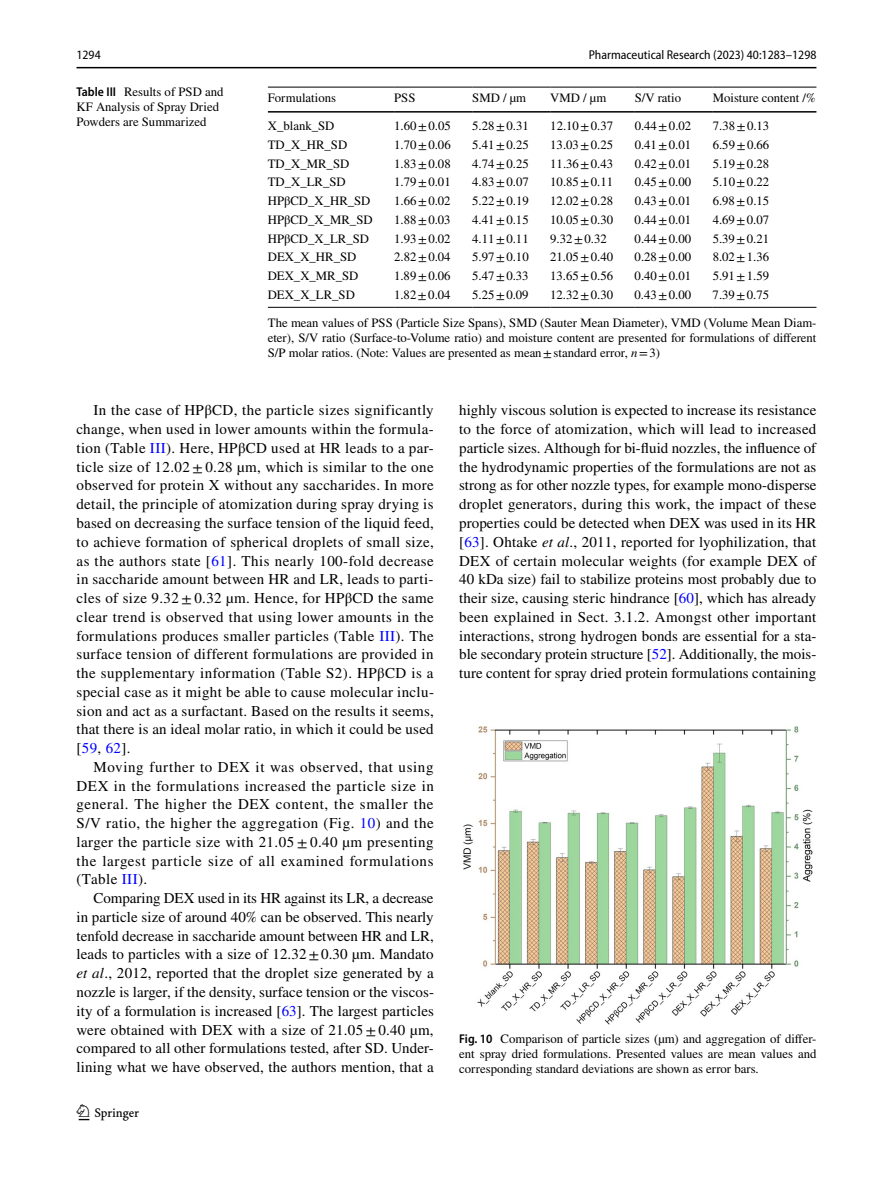
<style>
.page{position:relative;width:893px;height:1187px;background:#fff}
.page>*{position:absolute;margin:0;border:0;box-sizing:border-box;transform-origin:0 0}
.t1{font:22.5px "Springnew Regular 2";color:#000}
.t2{font:15px/18.8px "STIX";letter-spacing:.015em;color:#000;text-align:justify}
.t3{font:12.75px/15px "STIX";color:#000;text-align:justify}
.t4{font:semi-condensed 12.75px "Myriad Pro";color:#000}
.s1{font-family:"Myriad Pro";font-weight:600;font-stretch:semi-condensed}
.s2{font-style:italic}
.s3{color:#00f}
</style>
<div class="page">
<hr style="left:77px;top:67px;width:739px;height:1px;background:#000">
<hr style="left:268px;top:87px;width:126px;height:1px;background:#000">
<hr style="left:268px;top:111px;width:126px;height:2px;background:#000">
<hr style="left:394px;top:87px;width:78px;height:1px;background:#000">
<hr style="left:394px;top:111px;width:78px;height:2px;background:#000">
<hr style="left:472px;top:87px;width:78px;height:1px;background:#000">
<hr style="left:472px;top:111px;width:78px;height:2px;background:#000">
<hr style="left:550px;top:87px;width:85px;height:1px;background:#000">
<hr style="left:550px;top:111px;width:85px;height:2px;background:#000">
<hr style="left:635px;top:87px;width:78px;height:1px;background:#000">
<hr style="left:635px;top:111px;width:78px;height:2px;background:#000">
<hr style="left:713px;top:87px;width:103px;height:1px;background:#000">
<hr style="left:713px;top:111px;width:103px;height:2px;background:#000">
<hr style="left:268px;top:307px;width:126px;height:1px;background:#000">
<hr style="left:394px;top:307px;width:78px;height:1px;background:#000">
<hr style="left:472px;top:307px;width:78px;height:1px;background:#000">
<hr style="left:550px;top:307px;width:85px;height:1px;background:#000">
<hr style="left:635px;top:307px;width:78px;height:1px;background:#000">
<hr style="left:713px;top:307px;width:103px;height:1px;background:#000">
<img style="left:463px;top:726px;width:349px;height:298px">
<p class="t4" style="left:77px;top:48px;width:26px">1294</p>
<p class="t4" style="left:589px;top:48px;width:229px">Pharmaceutical Research (2023) 40:1283–1298</p>
<p class="t3" style="left:77px;top:85px;width:148px;text-align:left"><span class="s1">Table III</span> Results of PSD and<br>KF Analysis of Spray Dried<br>Powders are Summarized</p>
<p class="t3" style="left:268px;top:91px;width:70px">Formulations</p>
<p class="t3" style="left:394px;top:91px;width:23px">PSS</p>
<p class="t3" style="left:472px;top:91px;width:55px">SMD / µm</p>
<p class="t3" style="left:550px;top:91px;width:57px">VMD / µm</p>
<p class="t3" style="left:635px;top:91px;width:48px">S/V ratio</p>
<p class="t3" style="left:713px;top:91px;width:104px">Moisture content /%</p>
<p class="t3" style="left:268px;top:119px;width:68px">X_blank_SD</p>
<p class="t3" style="left:394px;top:119px;width:58px">1.60±0.05</p>
<p class="t3" style="left:472px;top:119px;width:58px">5.28±0.31</p>
<p class="t3" style="left:550px;top:119px;width:64px">12.10±0.37</p>
<p class="t3" style="left:635px;top:119px;width:58px">0.44±0.02</p>
<p class="t3" style="left:713px;top:119px;width:58px">7.38±0.13</p>
<p class="t3" style="left:268px;top:138px;width:81px">TD_X_HR_SD</p>
<p class="t3" style="left:394px;top:138px;width:58px">1.70±0.06</p>
<p class="t3" style="left:472px;top:138px;width:58px">5.41±0.25</p>
<p class="t3" style="left:550px;top:138px;width:64px">13.03±0.25</p>
<p class="t3" style="left:635px;top:138px;width:58px">0.41±0.01</p>
<p class="t3" style="left:713px;top:138px;width:58px">6.59±0.66</p>
<p class="t3" style="left:268px;top:157px;width:83px">TD_X_MR_SD</p>
<p class="t3" style="left:394px;top:157px;width:58px">1.83±0.08</p>
<p class="t3" style="left:472px;top:157px;width:58px">4.74±0.25</p>
<p class="t3" style="left:550px;top:157px;width:64px">11.36±0.43</p>
<p class="t3" style="left:635px;top:157px;width:58px">0.42±0.01</p>
<p class="t3" style="left:713px;top:157px;width:58px">5.19±0.28</p>
<p class="t3" style="left:268px;top:175px;width:79px">TD_X_LR_SD</p>
<p class="t3" style="left:394px;top:175px;width:58px">1.79±0.01</p>
<p class="t3" style="left:472px;top:175px;width:58px">4.83±0.07</p>
<p class="t3" style="left:550px;top:175px;width:64px">10.85±0.11</p>
<p class="t3" style="left:635px;top:175px;width:58px">0.45±0.00</p>
<p class="t3" style="left:713px;top:175px;width:58px">5.10±0.22</p>
<p class="t3" style="left:268px;top:194px;width:104px">HPβCD_X_HR_SD</p>
<p class="t3" style="left:394px;top:194px;width:58px">1.66±0.02</p>
<p class="t3" style="left:472px;top:194px;width:58px">5.22±0.19</p>
<p class="t3" style="left:550px;top:194px;width:64px">12.02±0.28</p>
<p class="t3" style="left:635px;top:194px;width:58px">0.43±0.01</p>
<p class="t3" style="left:713px;top:194px;width:58px">6.98±0.15</p>
<p class="t3" style="left:268px;top:213px;width:106px">HPβCD_X_MR_SD</p>
<p class="t3" style="left:394px;top:213px;width:58px">1.88±0.03</p>
<p class="t3" style="left:472px;top:213px;width:58px">4.41±0.15</p>
<p class="t3" style="left:550px;top:213px;width:64px">10.05±0.30</p>
<p class="t3" style="left:635px;top:213px;width:58px">0.44±0.01</p>
<p class="t3" style="left:713px;top:213px;width:58px">4.69±0.07</p>
<p class="t3" style="left:268px;top:231px;width:103px">HPβCD_X_LR_SD</p>
<p class="t3" style="left:394px;top:231px;width:58px">1.93±0.02</p>
<p class="t3" style="left:472px;top:231px;width:58px">4.11±0.11</p>
<p class="t3" style="left:550px;top:231px;width:58px">9.32±0.32</p>
<p class="t3" style="left:635px;top:231px;width:58px">0.44±0.00</p>
<p class="t3" style="left:713px;top:231px;width:58px">5.39±0.21</p>
<p class="t3" style="left:268px;top:250px;width:90px">DEX_X_HR_SD</p>
<p class="t3" style="left:394px;top:250px;width:58px">2.82±0.04</p>
<p class="t3" style="left:472px;top:250px;width:58px">5.97±0.10</p>
<p class="t3" style="left:550px;top:250px;width:64px">21.05±0.40</p>
<p class="t3" style="left:635px;top:250px;width:58px">0.28±0.00</p>
<p class="t3" style="left:713px;top:250px;width:58px">8.02±1.36</p>
<p class="t3" style="left:268px;top:269px;width:92px">DEX_X_MR_SD</p>
<p class="t3" style="left:394px;top:269px;width:58px">1.89±0.06</p>
<p class="t3" style="left:472px;top:269px;width:58px">5.47±0.33</p>
<p class="t3" style="left:550px;top:269px;width:64px">13.65±0.56</p>
<p class="t3" style="left:635px;top:269px;width:58px">0.40±0.01</p>
<p class="t3" style="left:713px;top:269px;width:58px">5.91±1.59</p>
<p class="t3" style="left:268px;top:288px;width:89px">DEX_X_LR_SD</p>
<p class="t3" style="left:394px;top:288px;width:58px">1.82±0.04</p>
<p class="t3" style="left:472px;top:288px;width:58px">5.25±0.09</p>
<p class="t3" style="left:550px;top:288px;width:64px">12.32±0.30</p>
<p class="t3" style="left:635px;top:288px;width:58px">0.43±0.00</p>
<p class="t3" style="left:713px;top:288px;width:58px">7.39±0.75</p>
<p class="t3" style="left:268px;top:316px;width:550px">The mean values of PSS (Particle Size Spans), SMD (Sauter Mean Diameter), VMD (Volume Mean Diam&shy;eter), S/V ratio (Surface-to-Volume ratio) and moisture content are presented for formulations of different S/P molar ratios. (Note: Values are presented as mean±standard error, <span class="s2">n</span>=3)</p>
<p class="t2" style="left:77px;top:402px;width:359px;text-indent:17px">In the case of HPβCD, the particle sizes significantly change, when used in lower amounts within the formula&shy;tion (Table <span class="s3">III</span>). Here, HPβCD used at HR leads to a par&shy;ticle size of 12.02 ± 0.28 µm, which is similar to the one observed for protein X without any saccharides. In more detail, the principle of atomization during spray drying is based on decreasing the surface tension of the liquid feed, to achieve formation of spherical droplets of small size, as the authors state [<span class="s3">61</span>]. This nearly 100-fold decrease in saccharide amount between HR and LR, leads to parti&shy;cles of size 9.32 ± 0.32 µm. Hence, for HPβCD the same clear trend is observed that using lower amounts in the formulations produces smaller particles (Table <span class="s3">III</span>). The surface tension of different formulations are provided in the supplementary information (Table S2). HPβCD is a special case as it might be able to cause molecular inclu&shy;sion and act as a surfactant. Based on the results it seems, that there is an ideal molar ratio, in which it could be used [<span class="s3">59</span>, <span class="s3">62</span>].</p>
<p class="t2" style="left:77px;top:758px;width:359px;text-indent:17px">Moving further to DEX it was observed, that using DEX in the formulations increased the particle size in general. The higher the DEX content, the smaller the S/V ratio, the higher the aggregation (Fig. <span class="s3">10</span>) and the larger the particle size with 21.05 ± 0.40 µm presenting the largest particle size of all examined formulations (Table <span class="s3">III</span>).</p>
<p class="t2" style="left:77px;top:889px;width:359px;text-indent:17px">Comparing DEX used in its HR against its LR, a decrease in particle size of around 40% can be observed. This nearly tenfold decrease in saccharide amount between HR and LR, leads to particles with a size of 12.32±0.30 µm. Mandato <span class="s2">et al</span>., 2012, reported that the droplet size generated by a nozzle is larger, if the density, surface tension or the viscos&shy;ity of a formulation is increased [<span class="s3">63</span>]. The largest particles were obtained with DEX with a size of 21.05±0.40 µm, compared to all other formulations tested, after SD. Under&shy;lining what we have observed, the authors mention, that a</p>
<h1 class="t1" style="left:79px;top:1104px;width:62px">1 3</h1>
<p class="t2" style="left:459px;top:402px;width:359px">highly viscous solution is expected to increase its resistance to the force of atomization, which will lead to increased particle sizes. Although for bi-fluid nozzles, the influence of the hydrodynamic properties of the formulations are not as strong as for other nozzle types, for example mono-disperse droplet generators, during this work, the impact of these properties could be detected when DEX was used in its HR [<span class="s3">63</span>]. Ohtake <span class="s2">et al</span>., 2011, reported for lyophilization, that DEX of certain molecular weights (for example DEX of 40 kDa size) fail to stabilize proteins most probably due to their size, causing steric hindrance [<span class="s3">60</span>], which has already been explained in Sect. 3.1.2. Amongst other important interactions, strong hydrogen bonds are essential for a sta&shy;ble secondary protein structure [<span class="s3">52</span>]. Additionally, the mois&shy;ture content for spray dried protein formulations containing</p>
<p class="t3" style="left:459px;top:1032px;width:359px"><span class="s1">Fig. 10</span> Comparison of particle sizes (µm) and aggregation of differ&shy;ent spray dried formulations. Presented values are mean values and corresponding standard deviations are shown as error bars.</p>
</div>
